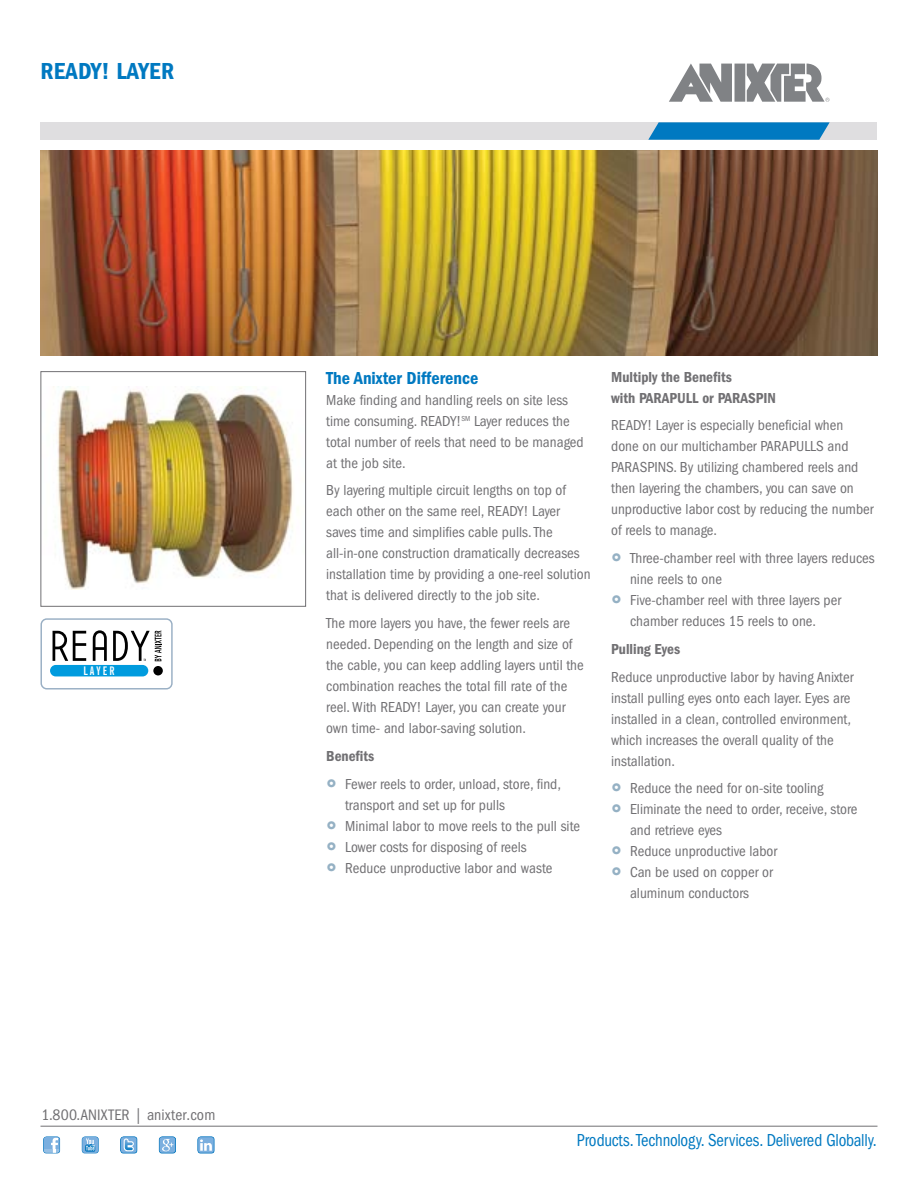
<style>
.page{position:relative;width:918px;height:1188px;background:#fff}
.page>*{position:absolute;margin:0;border:0;box-sizing:border-box;transform-origin:0 0}
.t1{font:24px "ITC Franklin Gothic Std Dm Cd";letter-spacing:.01em;color:#0079c1}
.t2{font:condensed 18px "ITC Franklin Gothic Std";color:#0079c1;scale:.93 1}
.t3{font:18px "ITC Franklin Gothic Std Dm Cd";color:#0079c1}
.t4{font:condensed 15.75px "ITC Franklin Gothic Std";letter-spacing:.01em;color:#717073}
.t5{font:condensed 15px/21px "ITC Franklin Gothic Std";color:#717073}
.t6{font:15px/21px "ITC Franklin Gothic Std Dm Cd";color:#717073}
.t7{font:700 extra-condensed 11.85px "News Gothic BT";letter-spacing:.18em;color:#fff}
.s1{font-family:"ITC Franklin Gothic Std Hvy";font-stretch:normal;font-size:27px;color:#95b1c4}
</style>
<div class="page">
<hr style="left:40px;top:1126px;width:838px;height:1px;background:#717073">
<svg style="left:43px;top:1136px;width:17px;height:18px"></svg>
<svg style="left:120px;top:1136px;width:17px;height:18px"></svg>
<svg style="left:82px;top:1136px;width:17px;height:18px"></svg>
<svg style="left:159px;top:1136px;width:17px;height:18px"></svg>
<svg style="left:197px;top:1136px;width:18px;height:18px"></svg>
<div style="left:40px;top:122px;width:838px;height:18px;background:#dfdee0"></div>
<svg style="left:648px;top:122px;width:182px;height:18px;background:#1582c3"></svg>
<div style="left:735px;top:64px;width:10px;height:38px;background:#808285"></div>
<svg style="left:669px;top:64px;width:63px;height:38px"></svg>
<svg style="left:747px;top:64px;width:82px;height:38px"></svg>
<img style="left:40px;top:151px;width:838px;height:204px">
<div style="left:41px;top:618px;width:132px;height:71px;border:1px solid #99afc4;border-radius:6px"></div>
<div style="left:50px;top:665px;width:98px;height:11px;background:#009bde;border-radius:6px"></div>
<svg style="left:53px;top:631px;width:33px;height:30px"></svg>
<svg style="left:93px;top:630px;width:14px;height:31px"></svg>
<div style="left:153px;top:666px;width:10px;height:9px;background:#000;border-radius:50%"></div>
<svg style="left:113px;top:631px;width:48px;height:30px"></svg>
<img style="left:53px;top:386px;width:240px;height:203px">
<div style="left:40px;top:371px;width:266px;height:236px;border:1px solid #717073"></div>
<h1 class="t1" style="left:40px;top:58px;width:135px">READY! LAYER</h1>
<p class="t7" style="left:84px;top:663px;width:33px">LAYER</p>
<p class="t4" style="left:41px;top:1106px;width:175px">1.800.ANIXTER | anixter.com</p>
<p class="t3" style="left:326px;top:367px;width:154px">The Anixter Difference</p>
<p class="t5" style="left:326px;top:389px;width:259px">Make finding and handling reels on site less time consuming. READY!<sup>SM</sup> Layer reduces the total number of reels that need to be managed at the job site.</p>
<p class="t5" style="left:326px;top:480px;width:266px">By layering multiple circuit lengths on top of each other on the same reel, READY! Layer saves time and simplifies cable pulls. The all-in-one construction dramatically decreases installation time by providing a one-reel solution that is delivered directly to the job site.</p>
<p class="t5" style="left:326px;top:613px;width:259px">The more layers you have, the fewer reels are needed. Depending on the length and size of the cable, you can keep addling layers until the combination reaches the total fill rate of the reel. With READY! Layer, you can create your own time- and labor-saving solution.</p>
<p class="t6" style="left:326px;top:745px;width:50px">Benefits</p>
<p class="t5" style="left:326px;top:773px;width:236px"><span class="s1">°</span> Fewer reels to order, unload, store, find,</p>
<p class="t5" style="left:345px;top:794px;width:161px">transport and set up for pulls</p>
<p class="t5" style="left:326px;top:815px;width:255px"><span class="s1">°</span> Minimal labor to move reels to the pull site</p>
<p class="t5" style="left:326px;top:836px;width:202px"><span class="s1">°</span> Lower costs for disposing of reels</p>
<p class="t5" style="left:326px;top:857px;width:228px"><span class="s1">°</span> Reduce unproductive labor and waste</p>
<p class="t6" style="left:611px;top:366px;width:166px">Multiply the Benefits<br>with PARAPULL or PARASPIN</p>
<p class="t5" style="left:611px;top:415px;width:264px">READY! Layer is especially beneficial when done on our multichamber PARAPULLS and PARASPINS. By utilizing chambered reels and then layering the chambers, you can save on unproductive labor cost by reducing the number of reels to manage.</p>
<p class="t5" style="left:611px;top:548px;width:265px"><span class="s1">°</span> Three-chamber reel with three layers reduces</p>
<p class="t5" style="left:630px;top:569px;width:93px">nine reels to one</p>
<p class="t5" style="left:611px;top:590px;width:232px"><span class="s1">°</span> Five-chamber reel with three layers per</p>
<p class="t5" style="left:630px;top:611px;width:188px">chamber reduces 15 reels to one.</p>
<p class="t6" style="left:611px;top:638px;width:71px">Pulling Eyes</p>
<p class="t5" style="left:611px;top:666px;width:244px">Reduce unproductive labor by having Anixter install pulling eyes onto each layer. Eyes are installed in a clean, controlled environment, which increases the overall quality of the installation.</p>
<p class="t5" style="left:611px;top:778px;width:214px"><span class="s1">°</span> Reduce the need for on-site tooling</p>
<p class="t5" style="left:611px;top:799px;width:248px"><span class="s1">°</span> Eliminate the need to order, receive, store</p>
<p class="t5" style="left:630px;top:820px;width:93px">and retrieve eyes</p>
<p class="t5" style="left:611px;top:841px;width:168px"><span class="s1">°</span> Reduce unproductive labor</p>
<p class="t5" style="left:611px;top:862px;width:163px"><span class="s1">°</span> Can be used on copper or</p>
<p class="t5" style="left:630px;top:883px;width:120px">aluminum conductors</p>
<p class="t2" style="left:577px;top:1130px;width:324px">Products. Technology. Services. Delivered Globally.</p>
</div>
